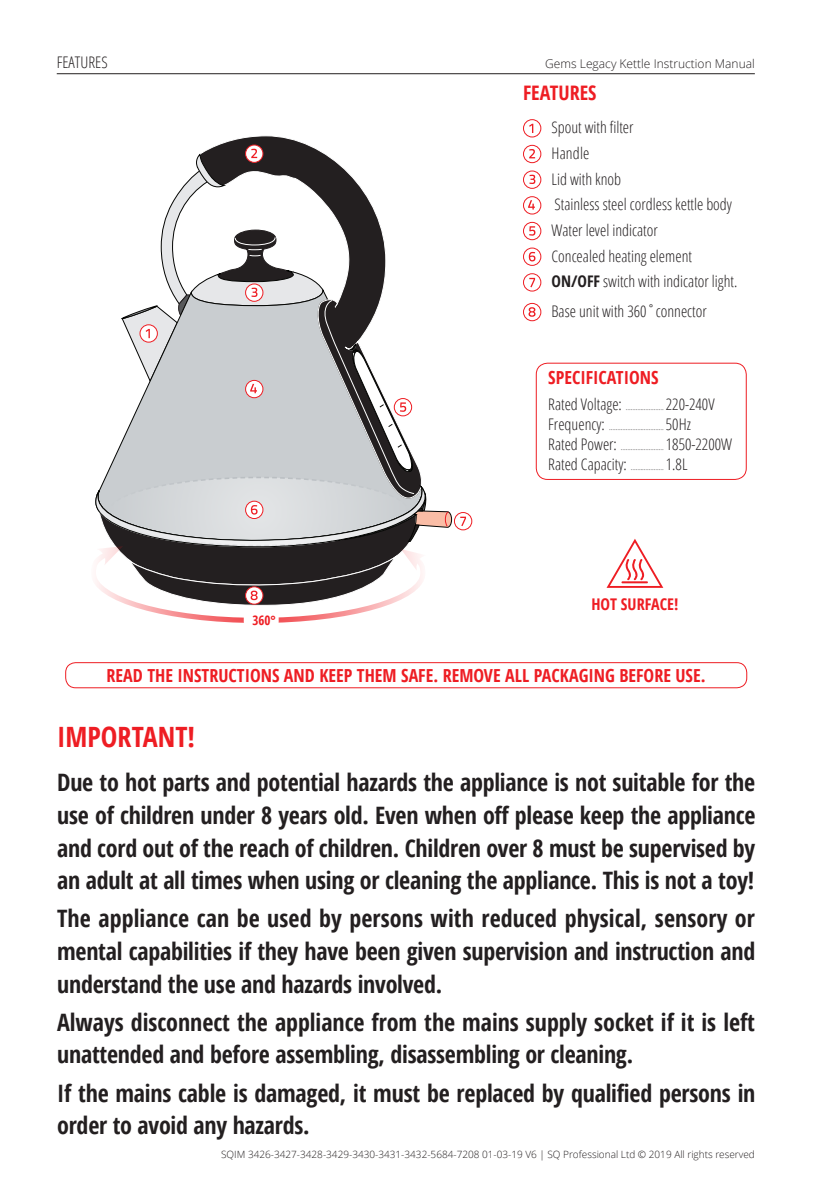
<style>
.page{position:relative;width:840px;height:1191px;background:#fff}
.page>*{position:absolute;margin:0;border:0;box-sizing:border-box;transform-origin:0 0}
.t1{font:700 condensed 28px "Open Sans";color:#ee1d23}
.t2{font:700 condensed 24px/32.6px "Open Sans";letter-spacing:-.01em;color:#231f20;text-align:justify}
.t3{font:700 condensed 20px "Open Sans";color:#ee1d23}
.t4{font:700 condensed 18px "Open Sans";color:#ee1d23}
.t5{font:700 condensed 16.2px "Open Sans";color:#ee1d23}
.t6{font:300 condensed 16px/25.6px "Open Sans";color:#231f20}
.t7{font:700 condensed 13px "Open Sans";color:#ee1d23}
.t8{font:300 12px "Open Sans";color:#231f20}
.t9{font:300 10px "Open Sans";color:#231f20}
.t10{font:300 condensed 8px "Open Sans";color:#231f20}
.s1{font-weight:700}
.s2{font-size:16px}
</style>
<div class="page">
<svg style="left:210px;top:135px;width:106px;height:14px"></svg>
<svg style="left:606px;top:539px;width:57px;height:49px"></svg>
<hr style="left:57px;top:73px;width:697px;height:1px;background:#231f20">
<div style="left:523px;top:119px;width:18px;height:18px;border:1px solid #ee1d23;border-radius:50%"></div>
<svg style="left:529px;top:124px;width:4px;height:9px"></svg>
<div style="left:523px;top:145px;width:18px;height:18px;border:1px solid #ee1d23;border-radius:50%"></div>
<svg style="left:529px;top:149px;width:6px;height:9px"></svg>
<div style="left:523px;top:171px;width:18px;height:18px;border:1px solid #ee1d23;border-radius:50%"></div>
<svg style="left:529px;top:175px;width:6px;height:9px"></svg>
<svg style="left:528px;top:200px;width:6px;height:9px"></svg>
<div style="left:523px;top:196px;width:18px;height:18px;border:1px solid #ee1d23;border-radius:50%"></div>
<div style="left:523px;top:222px;width:18px;height:18px;border:1px solid #ee1d23;border-radius:50%"></div>
<svg style="left:529px;top:226px;width:6px;height:10px"></svg>
<div style="left:523px;top:248px;width:18px;height:18px;border:1px solid #ee1d23;border-radius:50%"></div>
<svg style="left:528px;top:252px;width:7px;height:9px"></svg>
<div style="left:523px;top:273px;width:18px;height:18px;border:1px solid #ee1d23;border-radius:50%"></div>
<svg style="left:529px;top:278px;width:5px;height:9px"></svg>
<div style="left:523px;top:303px;width:18px;height:18px;border:1px solid #ee1d23;border-radius:50%"></div>
<svg style="left:528px;top:307px;width:7px;height:10px"></svg>
<div style="left:65px;top:662px;width:681px;height:26px;border:1px solid #ee1d23;border-radius:10px"></div>
<div style="left:535px;top:363px;width:211px;height:117px;border:1px solid #ee1d23;border-radius:11px"></div>
<svg style="left:245px;top:145px;width:18px;height:17px"></svg>
<div style="left:245px;top:145px;width:18px;height:18px;border:1px solid #ee1d23;border-radius:50%"></div>
<div style="left:454px;top:512px;width:18px;height:18px;border:1px solid #ee1d23;border-radius:50%"></div>
<svg style="left:460px;top:516px;width:6px;height:10px"></svg>
<svg style="left:95px;top:149px;width:356px;height:474px"></svg>
<p class="t6" style="left:57px;top:49px;width:52px">FEATURES</p>
<p class="t8" style="left:545px;top:55px;width:211px">Gems Legacy Kettle Instruction Manual</p>
<p class="t3" style="left:523px;top:79px;width:75px">FEATURES</p>
<p class="t6" style="left:551px;top:114px;width:187px">Spout with filter<br>Handle<br>Lid with knob<br>Stainless steel cordless kettle body<br>Water level indicator<br>Concealed heating element<br><span class="s1">ON/OFF</span> switch with indicator light.</p>
<p class="t6" style="left:551px;top:298px;width:157px">Base unit with 360˚connector</p>
<p class="t4" style="left:548px;top:365px;width:112px">SPECIFICATIONS</p>
<p class="t10" style="left:548px;top:401px;width:168px"><span class="s2">Rated Voltage:</span> ....................... <span class="s2">220-240V</span></p>
<p class="t10" style="left:548px;top:421px;width:144px"><span class="s2">Frequency:</span> ................................. <span class="s2">50Hz</span></p>
<p class="t10" style="left:548px;top:441px;width:185px"><span class="s2">Rated Power:</span> .......................... <span class="s2">1850-2200W</span></p>
<p class="t10" style="left:548px;top:461px;width:141px"><span class="s2">Rated Capacity:</span> .................... <span class="s2">1.8L</span></p>
<p class="t7" style="left:252px;top:611px;width:25px">360°</p>
<p class="t5" style="left:591px;top:592px;width:88px">HOT SURFACE!</p>
<p class="t4" style="left:106px;top:663px;width:600px">READ THE INSTRUCTIONS AND KEEP THEM SAFE. REMOVE ALL PACKAGING BEFORE USE.</p>
<p class="t1" style="left:57px;top:717px;width:139px">IMPORTANT!</p>
<p class="t2" style="left:57px;top:765px;width:699px">Due to hot parts and potential hazards the appliance is not suitable for the use of children under 8 years old. Even when off please keep the appliance and cord out of the reach of children. Children over 8 must be supervised by an adult at all times when using or cleaning the appliance. This is not a toy!</p>
<p class="t2" style="left:57px;top:901px;width:699px">The appliance can be used by persons with reduced physical, sensory or mental capabilities if they have been given supervision and instruction and understand the use and hazards involved.</p>
<p class="t2" style="left:57px;top:1005px;width:699px">Always disconnect the appliance from the mains supply socket if it is left unattended and before assembling, disassembling or cleaning.</p>
<p class="t2" style="left:57px;top:1076px;width:699px">If the mains cable is damaged, it must be replaced by qualified persons in order to avoid any hazards.</p>
<p class="t9" style="left:221px;top:1147px;width:535px">SQIM 3426-3427-3428-3429-3430-3431-3432-5684-7208 01-03-19 V6 | SQ Professional Ltd © 2019 All rights reserved</p>
</div>
